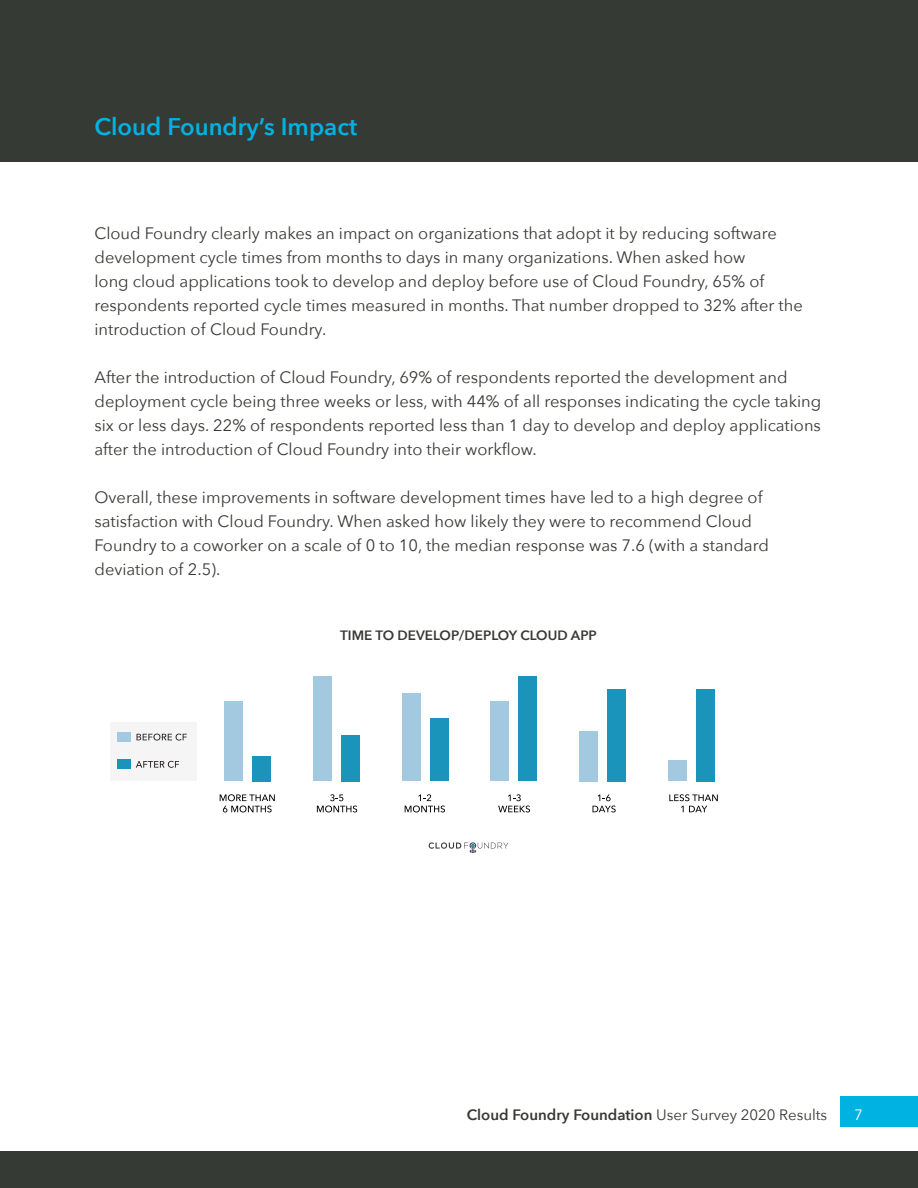
<style>
.page{position:relative;width:918px;height:1188px;background:#fff}
.page>*{position:absolute;margin:0;border:0;box-sizing:border-box;transform-origin:0 0}
.t1{font:600 24px "Avenir Next";color:#00b2e2}
.t2{font:16.5px/24px "Avenir Next";color:#383935}
.t3{font:600 15px "Avenir Next";color:#383935}
.t4{font:15px "Avenir Next";color:#fff}
.t5{font:600 13.5px "Avenir Next";color:#383935}
.s1{font-weight:400}
</style>
<div class="page">
<div style="left:0;top:0;width:918px;height:162px;background:#363a35"></div>
<div style="left:0;top:1151px;width:918px;height:37px;background:#363a35"></div>
<div style="left:840px;top:1096px;width:78px;height:31px;background:#00b2e2"></div>
<div style="left:110px;top:722px;width:87px;height:59px;background:#f5f5f5"></div>
<div style="left:224px;top:702px;width:19px;height:79px;background:#a3c9e0"></div>
<div style="left:252px;top:756px;width:19px;height:25px;background:#1a94ba"></div>
<div style="left:313px;top:677px;width:19px;height:104px;background:#a3c9e0"></div>
<div style="left:341px;top:735px;width:19px;height:46px;background:#1a94ba"></div>
<div style="left:402px;top:693px;width:18px;height:88px;background:#a3c9e0"></div>
<div style="left:430px;top:718px;width:18px;height:63px;background:#1a94ba"></div>
<div style="left:491px;top:702px;width:18px;height:79px;background:#a3c9e0"></div>
<div style="left:519px;top:677px;width:18px;height:104px;background:#1a94ba"></div>
<div style="left:580px;top:731px;width:18px;height:50px;background:#a3c9e0"></div>
<div style="left:608px;top:689px;width:18px;height:92px;background:#1a94ba"></div>
<div style="left:668px;top:760px;width:19px;height:21px;background:#a3c9e0"></div>
<div style="left:696px;top:689px;width:19px;height:92px;background:#1a94ba"></div>
<svg style="left:220px;top:794px;width:55px;height:18px"></svg>
<svg style="left:317px;top:794px;width:40px;height:18px"></svg>
<svg style="left:405px;top:794px;width:40px;height:18px"></svg>
<svg style="left:498px;top:794px;width:32px;height:18px"></svg>
<svg style="left:593px;top:794px;width:23px;height:18px"></svg>
<svg style="left:669px;top:794px;width:49px;height:18px"></svg>
<svg style="left:137px;top:734px;width:50px;height:7px"></svg>
<svg style="left:136px;top:761px;width:43px;height:7px"></svg>
<div style="left:118px;top:732px;width:13px;height:10px;background:#a3c9e0"></div>
<div style="left:118px;top:760px;width:13px;height:9px;background:#1a94ba"></div>
<svg style="left:429px;top:842px;width:79px;height:11px"></svg>
<h1 class="t1" style="left:94px;top:106px;width:264px">Cloud Foundry’s Impact</h1>
<p class="t2" style="left:94px;top:221px;width:710px">Cloud Foundry clearly makes an impact on organizations that adopt it by reducing software development cycle times from months to days in many organizations. When asked how<br>long cloud applications took to develop and deploy before use of Cloud Foundry, 65% of respondents reported cycle times measured in months. That number dropped to 32% after the introduction of Cloud Foundry.</p>
<p class="t2" style="left:94px;top:365px;width:728px">After the introduction of Cloud Foundry, 69% of respondents reported the development and deployment cycle being three weeks or less, with 44% of all responses indicating the cycle taking six or less days. 22% of respondents reported less than 1 day to develop and deploy applications after the introduction of Cloud Foundry into their workflow.</p>
<p class="t2" style="left:94px;top:485px;width:676px">Overall, these improvements in software development times have led to a high degree of satisfaction with Cloud Foundry. When asked how likely they were to recommend Cloud Foundry to a coworker on a scale of 0 to 10, the median response was 7.6 (with a standard deviation of 2.5).</p>
<p class="t5" style="left:340px;top:624px;width:258px">TIME TO DEVELOP/DEPLOY CLOUD APP</p>
<p class="t3" style="left:467px;top:1102px;width:362px">Cloud Foundry Foundation <span class="s1">User Survey 2020 Results</span></p>
<p class="t4" style="left:854px;top:1102px;width:10px">7</p>
</div>
